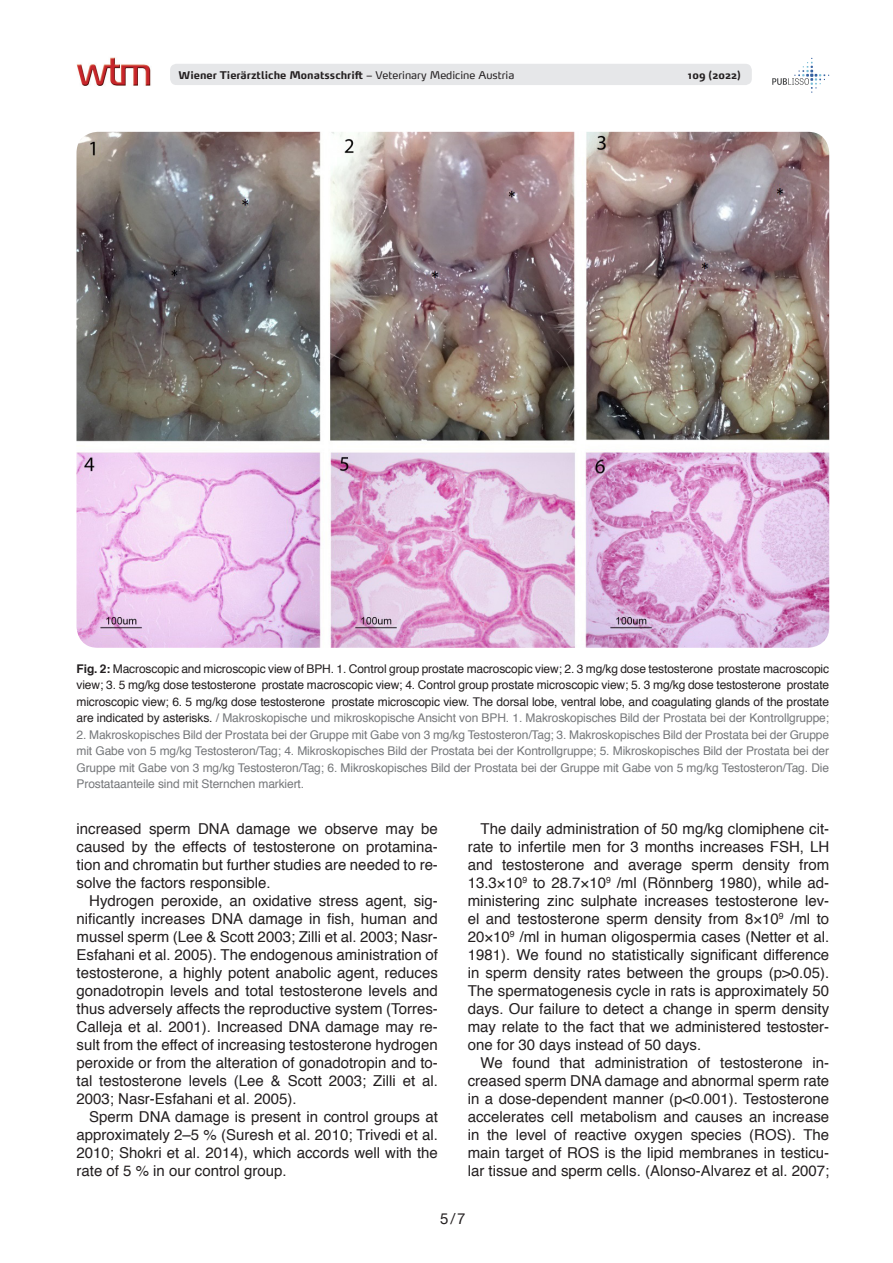
<style>
.page{position:relative;width:893px;height:1263px;background:#fff}
.page>*{position:absolute;margin:0;border:0;box-sizing:border-box;transform-origin:0 0}
.Text_Englisch{font:15px/18px "Helvetica";color:#231f20;text-align:justify}
.t1{font:15px "Helvetica Neue";color:#231f20}
.Tab____Abb{font:12px/16.5px "Helvetica";letter-spacing:-.01em;color:#231f20;text-align:justify}
.Tab____Abb-2{font:12px/16.5px "Helvetica";letter-spacing:-.01em;color:#76787b;text-align:justify}
.t2{font:700 10.5px "Max OT";color:#231f20}
.s1{font-weight:400}
.s2{font-weight:700}
.s3{color:#76787b}
</style>
<div class="page">
<div style="left:170px;top:64px;width:582px;height:21px;background:#e6e7e9;border-radius:6px"></div>
<img style="left:76px;top:57px;width:75px;height:29px">
<svg style="left:772px;top:58px;width:57px;height:35px"></svg>
<img style="left:77px;top:132px;width:752px;height:516px">
<p class="t2" style="left:179px;top:68px;width:337px">Wiener Tierärztliche Monatsschrift <span class="s1">– Veterinary Medicine Austria</span></p>
<p class="t2" style="left:688px;top:68px;width:55px">109 (2022)</p>
<p class="Tab____Abb" style="left:77px;top:661px;width:754px"><span class="s2">Fig. 2:</span> Macroscopic and microscopic view of BPH. 1. Control group prostate macroscopic view; 2. 3 mg/kg dose testosterone prostate macroscopic view; 3. 5 mg/kg dose testosterone prostate macroscopic view; 4. Control group prostate microscopic view; 5. 3 mg/kg dose testosterone prostate microscopic view; 6. 5 mg/kg dose testosterone prostate microscopic view. The dorsal lobe, ventral lobe, and coagulating glands of the prostate are indicated by asterisks. <span class="s3">/ Makroskopische und mikroskopische Ansicht von BPH. 1. Makroskopisches Bild der Prostata bei der Kontrollgruppe;</span></p>
<p class="Tab____Abb-2" style="left:77px;top:727px;width:754px">2. Makroskopisches Bild der Prostata bei der Gruppe mit Gabe von 3 mg/kg Testosteron/Tag; 3. Makroskopisches Bild der Prostata bei der Gruppe mit Gabe von 5 mg/kg Testosteron/Tag; 4. Mikroskopisches Bild der Prostata bei der Kontrollgruppe; 5. Mikroskopisches Bild der Prostata bei der Gruppe mit Gabe von 3 mg/kg Testosteron/Tag; 6. Mikroskopisches Bild der Prostata bei der Gruppe mit Gabe von 5 mg/kg Testosteron/Tag. Die Prostataanteile sind mit Sternchen markiert.</p>
<p class="Text_Englisch" style="left:77px;top:820px;width:363px">increased sperm DNA damage we observe may be caused by the effects of testosterone on protamina&shy;tion and chromatin but further studies are needed to re&shy;solve the factors responsible.</p>
<p class="Text_Englisch" style="left:77px;top:892px;width:363px;text-indent:13px">Hydrogen peroxide, an oxidative stress agent, sig&shy;nificantly increases DNA damage in fish, human and mussel sperm (Lee &amp; Scott 2003; Zilli et al. 2003; Nasr-Esfahani et al. 2005). The endogenous aministration of testosterone, a highly potent anabolic agent, reduces gonadotropin levels and total testosterone levels and thus adversely affects the reproductive system (Torres-Calleja et al. 2001). Increased DNA damage may re&shy;sult from the effect of increasing testosterone hydrogen peroxide or from the alteration of gonadotropin and to&shy;tal testosterone levels (Lee &amp; Scott 2003; Zilli et al.<br>2003; Nasr-Esfahani et al. 2005).</p>
<p class="Text_Englisch" style="left:77px;top:1108px;width:363px;text-indent:13px">Sperm DNA damage is present in control groups at approximately 2–5 % (Suresh et al. 2010; Trivedi et al.<br>2010; Shokri et al. 2014), which accords well with the rate of 5 % in our control group.</p>
<p class="Text_Englisch" style="left:468px;top:820px;width:363px;text-indent:13px">The daily administration of 50 mg/kg clomiphene cit&shy;rate to infertile men for 3 months increases FSH, LH and testosterone and average sperm density from 13.3×10<sup>9</sup> to 28.7×10<sup>9</sup> /ml (Rönnberg 1980), while ad&shy;ministering zinc sulphate increases testosterone lev&shy;el and testosterone sperm density from 8×10<sup>9</sup> /ml to 20×10<sup>9</sup> /ml in human oligospermia cases (Netter et al.<br>1981). We found no statistically significant difference in sperm density rates between the groups (p&gt;0.05).<br>The spermatogenesis cycle in rats is approximately 50 days. Our failure to detect a change in sperm density may relate to the fact that we administered testoster&shy;one for 30 days instead of 50 days.</p>
<p class="Text_Englisch" style="left:468px;top:1054px;width:363px;text-indent:13px">We found that administration of testosterone in&shy;creased sperm DNA damage and abnormal sperm rate in a dose-dependent manner (p&lt;0.001). Testosterone accelerates cell metabolism and causes an increase in the level of reactive oxygen species (ROS). The main target of ROS is the lipid membranes in testicu&shy;lar tissue and sperm cells. (Alonso-Alvarez et al. 2007;</p>
<p class="t1" style="left:440px;top:1207px;width:27px">5/7</p>
</div>
